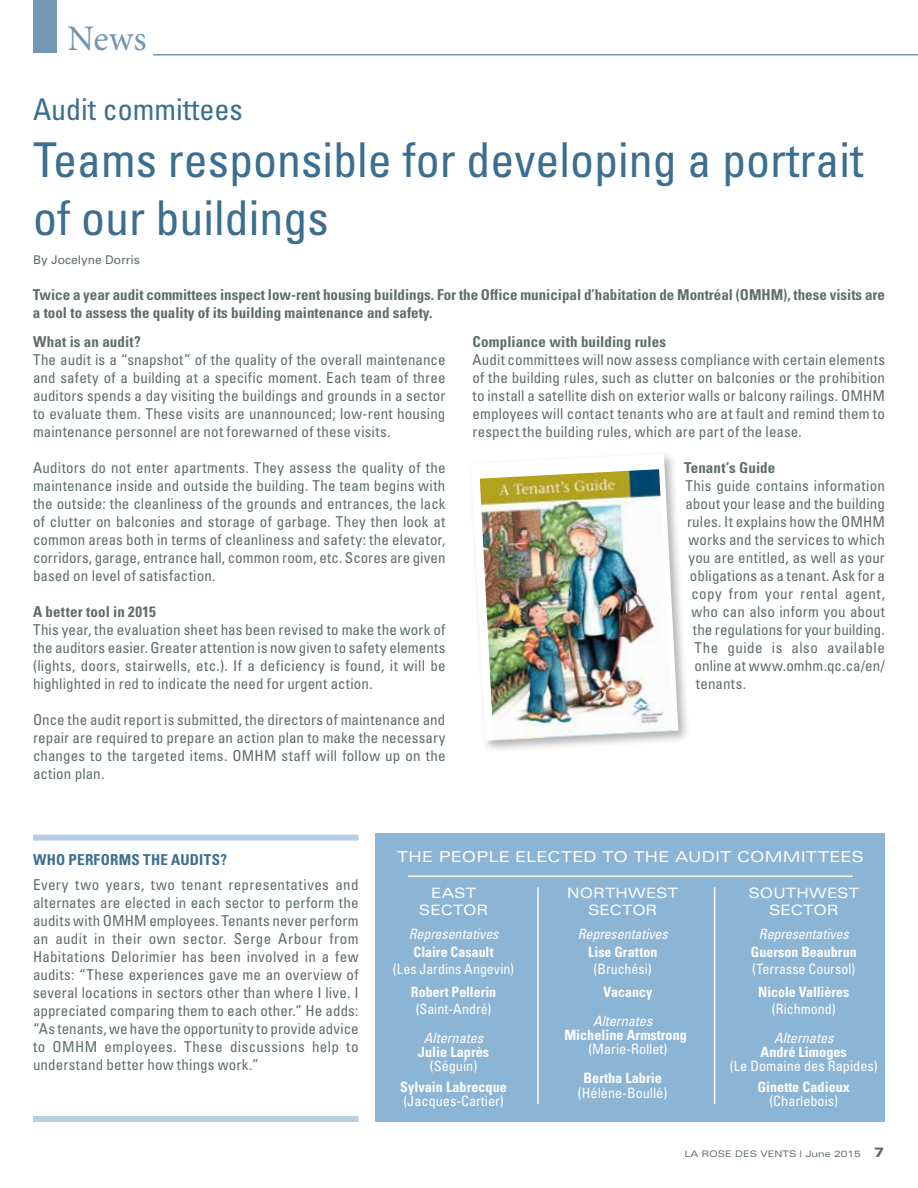
<style>
.page{position:relative;width:918px;height:1188px;background:#fff}
.page>*{position:absolute;margin:0;border:0;box-sizing:border-box;transform-origin:0 0}
.t1{font:condensed 48px/57.6px "Univers";color:#3b6e8f}
.t2{font:36px "Minion Pro";color:#7396b2}
.t3{font:condensed 30px "Univers";color:#3b6e8f}
.t4{font:condensed 15px/18px "Univers";letter-spacing:.01em;color:#5e6e66;text-align:justify}
.t5{font:700 condensed 15px/18px "Univers";color:#5e6e66}
.t6{font:expanded 15px "Univers";letter-spacing:.015em;color:#fff}
.t7{font:condensed 15px "Univers";letter-spacing:.035em;color:#5e6e66}
.t8{font:700 condensed 15px "Univers";letter-spacing:.02em;color:#3b6e8f}
.t9{font:700 condensed 14.25px "Univers";color:#fff}
.t10{font:condensed 14.25px "Univers";color:#fff}
.t11{font:italic condensed 14.25px "Univers";color:#fff}
.t12{font:expanded 14.25px/17.1px "Univers";letter-spacing:.01em;color:#fff;text-align:center}
.t13{font:12px "Univers";color:#5e6e66}
.t14{font:expanded 9px "Univers";color:#5e6e66}
.s1{font-weight:900;font-size:13.5px}
</style>
<div class="page">
<div style="left:376px;top:834px;width:509px;height:288px;background:#8cb4d5"></div>
<div style="left:33px;top:0;width:23px;height:53px;background:#7396b2"></div>
<div style="left:468px;top:451px;width:223px;height:303px;background:#000;opacity:.3"></div>
<svg style="left:471px;top:454px;width:207px;height:287px"></svg>
<img style="left:480px;top:469px;width:193px;height:271px">
<hr style="left:537px;top:887px;width:2px;height:217px;background:#fff">
<hr style="left:714px;top:887px;width:1px;height:217px;background:#fff">
<div style="left:33px;top:835px;width:326px;height:6px;background:#b7cee3"></div>
<div style="left:33px;top:1116px;width:326px;height:6px;background:#b7cee3"></div>
<hr style="left:408px;top:876px;width:445px;height:1px;background:#fff">
<hr style="left:153px;top:54px;width:765px;height:2px;background:#7396b2">
<h2 class="t2" style="left:68px;top:15px;width:81px">News</h2>
<h3 class="t3" style="left:33px;top:90px;width:211px">Audit committees</h3>
<h1 class="t1" style="left:33px;top:130px;width:832px">Teams responsible for developing a portrait of our buildings</h1>
<p class="t13" style="left:33px;top:252px;width:108px">By Jocelyne Dorris</p>
<p class="t5" style="left:33px;top:285px;width:854px">Twice a year audit committees inspect low-rent housing buildings. For the Office municipal d’habitation de Montréal (OMHM), these visits are a tool to assess the quality of its building maintenance and safety.</p>
<p class="t5" style="left:33px;top:332px;width:109px">What is an audit?</p>
<p class="t4" style="left:33px;top:350px;width:414px">The audit is a “snapshot” of the quality of the overall maintenance and safety of a building at a specific moment. Each team of three auditors spends a day visiting the buildings and grounds in a sector to evaluate them. These visits are unannounced; low-rent housing maintenance personnel are not forewarned of these visits.</p>
<p class="t4" style="left:33px;top:458px;width:414px">Auditors do not enter apartments. They assess the quality of the maintenance inside and outside the building. The team begins with the outside: the cleanliness of the grounds and entrances, the lack of clutter on balconies and storage of garbage. They then look at common areas both in terms of cleanliness and safety: the elevator, corridors, garage, entrance hall, common room, etc. Scores are given based on level of satisfaction.</p>
<p class="t5" style="left:33px;top:602px;width:124px">A better tool in 2015</p>
<p class="t4" style="left:33px;top:620px;width:414px">This year, the evaluation sheet has been revised to make the work of the auditors easier. Greater attention is now given to safety elements (lights, doors, stairwells, etc.). If a deficiency is found, it will be highlighted in red to indicate the need for urgent action.</p>
<p class="t4" style="left:33px;top:710px;width:414px">Once the audit report is submitted, the directors of maintenance and repair are required to prepare an action plan to make the necessary changes to the targeted items. OMHM staff will follow up on the action plan.</p>
<p class="t5" style="left:472px;top:332px;width:195px">Compliance with building rules</p>
<p class="t4" style="left:472px;top:350px;width:414px">Audit committees will now assess compliance with certain elements of the building rules, such as clutter on balconies or the prohibition to install a satellite dish on exterior walls or balcony railings. OMHM employees will contact tenants who are at fault and remind them to respect the building rules, which are part of the lease.</p>
<p class="t5" style="left:684px;top:458px;width:93px">Tenant’s Guide</p>
<p class="t4" style="left:686px;top:476px;width:201px">This guide contains information</p>
<p class="t4" style="left:686px;top:494px;width:201px">about your lease and the building</p>
<p class="t4" style="left:687px;top:512px;width:199px">rules. It explains how the OMHM</p>
<p class="t4" style="left:688px;top:530px;width:198px">works and the services to which</p>
<p class="t4" style="left:688px;top:548px;width:198px">you are entitled, as well as your</p>
<p class="t4" style="left:690px;top:566px;width:196px">obligations as a tenant. Ask for a</p>
<p class="t4" style="left:691px;top:584px;width:195px">copy from your rental agent,</p>
<p class="t4" style="left:691px;top:602px;width:195px">who can also inform you about</p>
<p class="t4" style="left:693px;top:620px;width:193px">the regulations for your building.</p>
<p class="t7" style="left:694px;top:638px;width:192px">The guide is also available</p>
<p class="t4" style="left:694px;top:656px;width:192px">online at www.omhm.qc.ca/en/</p>
<p class="t4" style="left:696px;top:674px;width:52px">tenants.</p>
<p class="t8" style="left:33px;top:851px;width:196px">WHO PERFORMS THE AUDITS?</p>
<p class="t4" style="left:33px;top:875px;width:327px">Every two years, two tenant representatives and alternates are elected in each sector to perform the audits with OMHM employees. Tenants never perform an audit in their own sector. Serge Arbour from Habitations Delorimier has been involved in a few audits: “These experiences gave me an overview of several locations in sectors other than where I live. I appreciated comparing them to each other.” He adds: “As tenants, we have the opportunity to provide advice to OMHM employees. These discussions help to understand better how things work.”</p>
<p class="t6" style="left:397px;top:848px;width:468px">THE PEOPLE ELECTED TO THE AUDIT COMMITTEES</p>
<p class="t12" style="left:567px;top:884px;width:112px">NORTHWEST<br>SECTOR</p>
<p class="t11" style="left:578px;top:925px;width:91px">Representatives</p>
<p class="t9" style="left:588px;top:943px;width:71px">Lise Gratton</p>
<p class="t10" style="left:594px;top:960px;width:60px">(Bruchési)</p>
<p class="t9" style="left:604px;top:983px;width:50px">Vacancy</p>
<p class="t11" style="left:593px;top:1011px;width:61px">Alternates</p>
<p class="t9" style="left:564px;top:1026px;width:124px">Micheline Armstrong</p>
<p class="t10" style="left:588px;top:1040px;width:81px">(Marie-Rollet)</p>
<p class="t9" style="left:584px;top:1069px;width:80px">Bertha Labrie</p>
<p class="t10" style="left:578px;top:1084px;width:91px">(Hélène-Boullé)</p>
<p class="t12" style="left:419px;top:884px;width:71px">EAST<br>SECTOR</p>
<p class="t11" style="left:409px;top:925px;width:91px">Representatives</p>
<p class="t9" style="left:414px;top:943px;width:81px">Claire Casault</p>
<p class="t10" style="left:393px;top:960px;width:123px">(Les Jardins Angevin)</p>
<p class="t9" style="left:411px;top:983px;width:87px">Robert Pellerin</p>
<p class="t10" style="left:416px;top:1000px;width:77px">(Saint-André)</p>
<p class="t11" style="left:424px;top:1029px;width:61px">Alternates</p>
<p class="t9" style="left:418px;top:1043px;width:73px">Julie Laprès</p>
<p class="t10" style="left:430px;top:1057px;width:49px">(Séguin)</p>
<p class="t9" style="left:400px;top:1078px;width:108px">Sylvain Labrecque</p>
<p class="t10" style="left:403px;top:1092px;width:102px">(Jacques-Cartier)</p>
<p class="t12" style="left:749px;top:884px;width:112px">SOUTHWEST<br>SECTOR</p>
<p class="t11" style="left:759px;top:925px;width:91px">Representatives</p>
<p class="t9" style="left:751px;top:943px;width:107px">Guerson Beaubrun</p>
<p class="t10" style="left:752px;top:960px;width:105px">(Terrasse Coursol)</p>
<p class="t9" style="left:758px;top:983px;width:93px">Nicole Vallières</p>
<p class="t10" style="left:772px;top:1000px;width:65px">(Richmond)</p>
<p class="t11" style="left:774px;top:1029px;width:61px">Alternates</p>
<p class="t9" style="left:761px;top:1043px;width:88px">André Limoges</p>
<p class="t10" style="left:730px;top:1057px;width:150px">(Le Domaine des Rapides)</p>
<p class="t9" style="left:757px;top:1078px;width:94px">Ginette Cadieux</p>
<p class="t10" style="left:769px;top:1092px;width:70px">(Charlebois)</p>
<p class="t14" style="left:685px;top:1148px;width:201px">LA ROSE DES VENTS | June 2015 <span class="s1">7</span></p>
</div>
